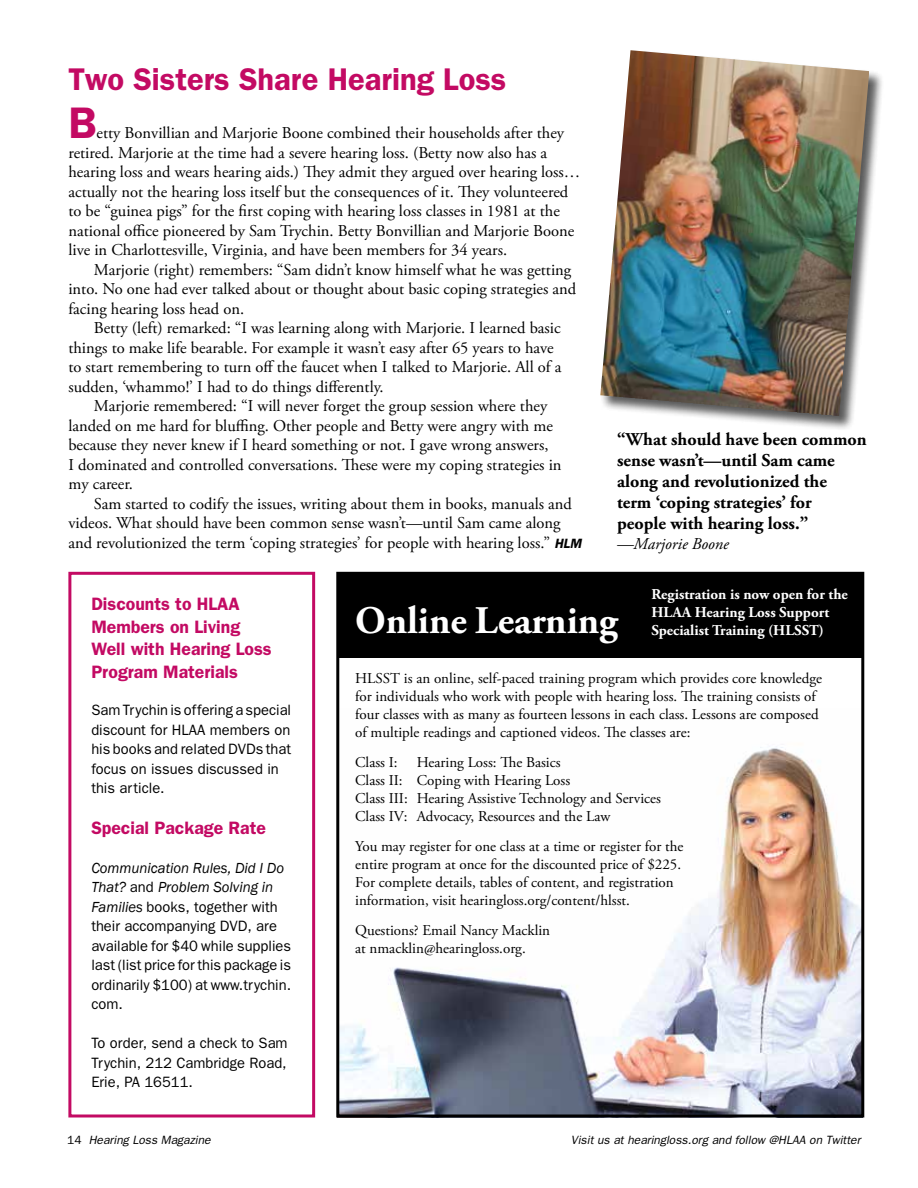
<style>
.page{position:relative;width:918px;height:1188px;background:#fff}
.page>*{position:absolute;margin:0;border:0;box-sizing:border-box;transform-origin:0 0}
.t1{font:600 44.4px "Franklin Gothic";color:#c30a63;scale:.96 1}
.t2{font:700 39px "Adobe Garamond Pro";color:#fff}
.t3{font:600 31.5px "Franklin Gothic";color:#c30a63}
.t4{font:700 18px/21px "Adobe Garamond Pro";color:#000}
.t5{font:600 18px/22.5px "Franklin Gothic";color:#c30a63}
.t6{font:16.5px/19.5px "Adobe Garamond Pro";color:#000}
.t7{font:italic 16.5px "Adobe Garamond Pro";color:#000}
.t8{font:15px/18px "Adobe Garamond Pro";color:#000}
.t9{font:15px/19.5px "Franklin Gothic";color:#000}
.t10{font:700 15px/18px "Adobe Garamond Pro";color:#fff}
.t11{font:italic 12px "Franklin Gothic";color:#000}
.s1{font-family:"Franklin Gothic";font-weight:600;font-style:italic;font-size:13.5px}
.s2{font-style:italic}
.s3{font-style:normal}
</style>
<div class="page">
<div style="left:68px;top:572px;width:247px;height:546px;border:3px solid #c30a63"></div>
<div style="left:338px;top:574px;width:524px;height:84px;background:#000"></div>
<img style="left:340px;top:747px;width:520px;height:367px">
<div style="left:336px;top:572px;width:528px;height:546px;border:3px solid #000"></div>
<div style="left:600px;top:50px;width:285px;height:381px;background:#000;opacity:.65"></div>
<img style="left:600px;top:50px;width:269px;height:366px">
<h3 class="t3" style="left:68px;top:61px;width:439px">Two Sisters Share Hearing Loss</h3>
<h1 class="t1" style="left:68px;top:97px;width:31px">B</h1>
<p class="t6" style="left:68px;top:124px;width:514px;text-indent:28px">etty Bonvillian and Marjorie Boone combined their households after they retired. Marjorie at the time had a severe hearing loss. (Betty now also has a hearing loss and wears hearing aids.) They admit they argued over hearing loss… actually not the hearing loss itself but the consequences of it. They volunteered to be “guinea pigs” for the first coping with hearing loss classes in 1981 at the national office pioneered by Sam Trychin. Betty Bonvillian and Marjorie Boone live in Charlottesville, Virginia, and have been members for 34 years.</p>
<p class="t6" style="left:68px;top:260px;width:509px;text-indent:25px">Marjorie (right) remembers: “Sam didn’t know himself what he was getting into. No one had ever talked about or thought about basic coping strategies and facing hearing loss head on.</p>
<p class="t6" style="left:68px;top:319px;width:495px;text-indent:25px">Betty (left) remarked: “I was learning along with Marjorie. I learned basic things to make life bearable. For example it wasn’t easy after 65 years to have to start remembering to turn off the faucet when I talked to Marjorie. All of a sudden, ‘whammo!’ I had to do things differently.</p>
<p class="t6" style="left:68px;top:397px;width:495px;text-indent:25px">Marjorie remembered: “I will never forget the group session where they landed on me hard for bluffing. Other people and Betty were angry with me because they never knew if I heard something or not. I gave wrong answers,<br>I dominated and controlled conversations. These were my coping strategies in my career.</p>
<p class="t6" style="left:68px;top:494px;width:514px;text-indent:25px">Sam started to codify the issues, writing about them in books, manuals and videos. What should have been common sense wasn’t—until Sam came along and revolutionized the term ‘coping strategies’ for people with hearing loss.” <span class="s1">HLM</span></p>
<p class="t4" style="left:617px;top:429px;width:251px">“What should have been common sense wasn’t—until Sam came along and revolutionized the<br>term ‘coping strategies’ for<br>people with hearing loss.”</p>
<p class="t7" style="left:617px;top:533px;width:113px">—Marjorie Boone</p>
<p class="t5" style="left:91px;top:592px;width:182px">Discounts to HLAA<br>Members on Living<br>Well with Hearing Loss<br>Program Materials</p>
<p class="t9" style="left:91px;top:700px;width:201px">Sam Trychin is offering a special discount for HLAA members on his books and related DVDs that focus on issues discussed in this article.</p>
<p class="t5" style="left:91px;top:816px;width:176px">Special Package Rate</p>
<p class="t9" style="left:91px;top:857px;width:201px"><span class="s2">Communication Rules, Did I Do<br>That?</span> and <span class="s2">Problem Solving in<br>Families</span> books, together with their accompanying DVD, are available for $40 while supplies last (list price for this package is ordinarily $100) at www.trychin. com.</p>
<p class="t9" style="left:91px;top:1033px;width:198px;text-align:justify">To order, send a check to Sam Trychin, 212 Cambridge Road, Erie, PA 16511.</p>
<h2 class="t2" style="left:355px;top:598px;width:264px">Online Learning</h2>
<p class="t10" style="left:651px;top:586px;width:198px">Registration is now open for the<br>HLAA Hearing Loss Support</p>
<p class="t10" style="left:651px;top:622px;width:174px">Specialist Training (HLSST)</p>
<p class="t8" style="left:355px;top:670px;width:468px">HLSST is an online, self-paced training program which provides core knowledge for individuals who work with people with hearing loss. The training consists of four classes with as many as fourteen lessons in each class. Lessons are composed of multiple readings and captioned videos. The classes are:</p>
<p class="t8" style="left:355px;top:754px;width:44px">Class I:</p>
<p class="t8" style="left:355px;top:754px;width:307px;text-indent:61px">Hearing Loss: The Basics<br>Class II: Coping with Hearing Loss<br>Class III: Hearing Assistive Technology and Services Class IV: Advocacy, Resources and the Law</p>
<p class="t8" style="left:355px;top:838px;width:330px">You may register for one class at a time or register for the entire program at once for the discounted price of $225.<br>For complete details, tables of content, and registration information, visit hearingloss.org/content/hlsst.</p>
<p class="t8" style="left:355px;top:922px;width:196px">Questions? Email Nancy Macklin at nmacklin@hearingloss.org.</p>
<p class="t11" style="left:67px;top:1133px;width:145px"><span class="s3">14</span> Hearing Loss Magazine</p>
<p class="t11" style="left:571px;top:1133px;width:291px">Visit us at hearingloss.org and follow @HLAA on Twitter</p>
</div>
